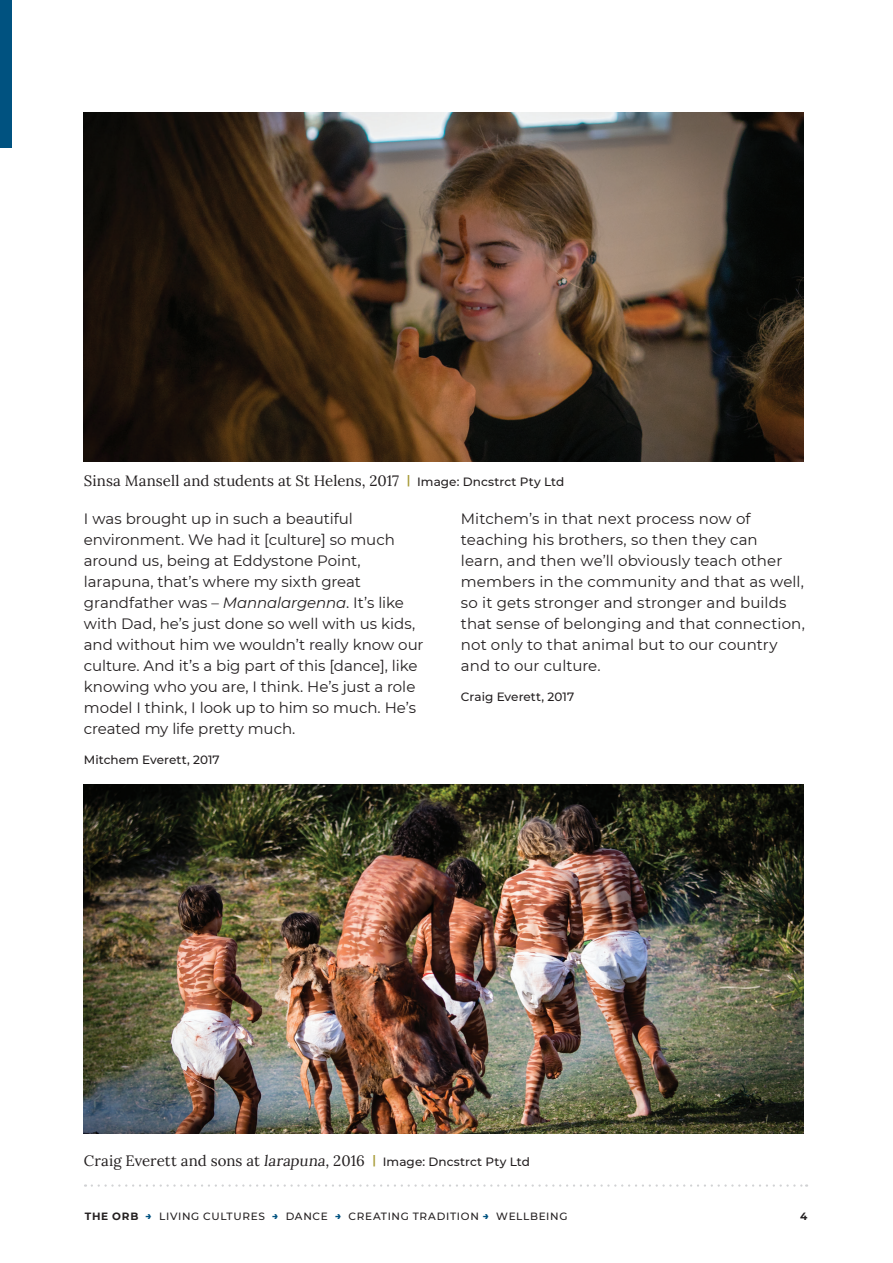
<style>
.page{position:relative;width:893px;height:1263px;background:#fff}
.page>*{position:absolute;margin:0;border:0;box-sizing:border-box;transform-origin:0 0}
.t1{font:15px/21px "Montserrat";color:#231f20}
.t2{font:15px "Lora";color:#231f20}
.t3{font:500 12px "Montserrat";letter-spacing:.005em;color:#231f20}
.t4{font:500 10.5px "Montserrat";letter-spacing:.065em;color:#231f20}
.t5{font:700 10.5px "Montserrat";color:#231f20}
.s1{font-family:"Montserrat";font-weight:600;font-size:12px;color:#a69935}
.s2{font-family:"Montserrat";font-weight:500;font-size:12px}
.s3{font-style:italic}
.s4{font-weight:700}
.s5{font-weight:800;color:#005280}
</style>
<div class="page">
<svg style="left:92px;top:1184px;width:715px;height:3px"></svg>
<div style="left:0;top:0;width:11px;height:148px;background:#005280"></div>
<img style="left:84px;top:113px;width:720px;height:348px">
<img style="left:84px;top:784px;width:720px;height:349px">
<p class="t2" style="left:84px;top:469px;width:482px">Sinsa Mansell and students at St Helens, 2017 <span class="s1">|</span> <span class="s2">Image: Dncstrct Pty Ltd</span></p>
<p class="t1" style="left:84px;top:507px;width:341px">I was brought up in such a beautiful environment. We had it [culture] so much around us, being at Eddystone Point, larapuna, that’s where my sixth great grandfather was – <span class="s3">Mannalargenna</span>. It’s like with Dad, he’s just done so well with us kids, and without him we wouldn’t really know our culture. And it’s a big part of this [dance], like knowing who you are, I think. He’s just a role model I think, I look up to him so much. He’s created my life pretty much.</p>
<p class="t3" style="left:84px;top:752px;width:137px">Mitchem Everett, 2017</p>
<p class="t1" style="left:461px;top:507px;width:345px">Mitchem’s in that next process now of teaching his brothers, so then they can<br>learn, and then we’ll obviously teach other members in the community and that as well, so it gets stronger and stronger and builds that sense of belonging and that connection, not only to that animal but to our country and to our culture.</p>
<p class="t3" style="left:461px;top:689px;width:115px">Craig Everett, 2017</p>
<p class="t2" style="left:84px;top:1149px;width:448px">Craig Everett and sons at larapuna, 2016 <span class="s1">|</span> <span class="s2">Image: Dncstrct Pty Ltd</span></p>
<p class="t4" style="left:85px;top:1209px;width:484px"><span class="s4">THE ORB</span> <span class="s5">→</span> LIVING CULTURES <span class="s5">→</span> DANCE <span class="s5">→</span> CREATING TRADITION <span class="s5">→</span> WELLBEING</p>
<p class="t5" style="left:800px;top:1209px;width:9px">4</p>
</div>
